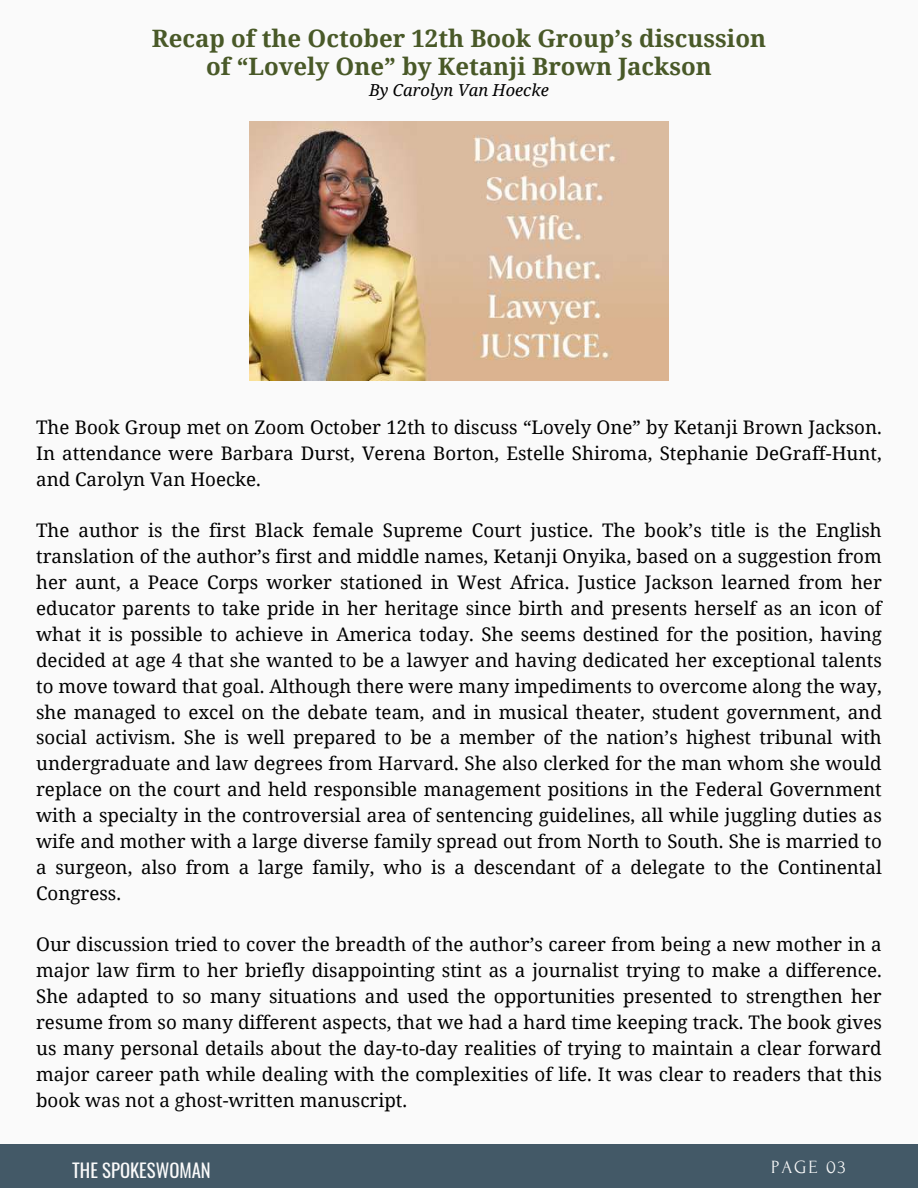
<style>
.page{position:relative;width:918px;height:1188px;background:#fafafa}
.page>*{position:absolute;margin:0;border:0;box-sizing:border-box;transform-origin:0 0}
.t1{font:700 24px/28.2px "Noto Serif";color:#495928;text-align:center}
.t2{font:18.75px/25.8px "Noto Serif";color:#000;text-align:justify}
.t3{font:18.75px "Oswald";color:#fafafa}
.t4{font:18.6px "Forum";letter-spacing:.1em;color:#fafafa}
.t5{font:italic 16.5px "Noto Serif";color:#000}
</style>
<div class="page">
<div style="left:0;top:1144px;width:918px;height:44px;background:#435967"></div>
<img style="left:249px;top:122px;width:420px;height:258px">
<p class="t1" style="left:152px;top:24px;width:616px">Recap of the October 12th Book Group’s discussion of “Lovely One” by Ketanji Brown Jackson</p>
<p class="t5" style="left:369px;top:78px;width:181px">By Carolyn Van Hoecke</p>
<p class="t2" style="left:36px;top:414px;width:847px">The Book Group met on Zoom October 12th to discuss “Lovely One” by Ketanji Brown Jackson.<br>In attendance were Barbara Durst, Verena Borton, Estelle Shiroma, Stephanie DeGraff-Hunt, and Carolyn Van Hoecke.</p>
<p class="t2" style="left:36px;top:517px;width:847px">The author is the first Black female Supreme Court justice. The book’s title is the English translation of the author’s first and middle names, Ketanji Onyika, based on a suggestion from her aunt, a Peace Corps worker stationed in West Africa. Justice Jackson learned from her educator parents to take pride in her heritage since birth and presents herself as an icon of what it is possible to achieve in America today. She seems destined for the position, having decided at age 4 that she wanted to be a lawyer and having dedicated her exceptional talents to move toward that goal. Although there were many impediments to overcome along the way, she managed to excel on the debate team, and in musical theater, student government, and social activism. She is well prepared to be a member of the nation’s highest tribunal with undergraduate and law degrees from Harvard. She also clerked for the man whom she would replace on the court and held responsible management positions in the Federal Government with a specialty in the controversial area of sentencing guidelines, all while juggling duties as wife and mother with a large diverse family spread out from North to South. She is married to a surgeon, also from a large family, who is a descendant of a delegate to the Continental Congress.</p>
<p class="t2" style="left:36px;top:931px;width:847px">Our discussion tried to cover the breadth of the author’s career from being a new mother in a major law firm to her briefly disappointing stint as a journalist trying to make a difference.<br>She adapted to so many situations and used the opportunities presented to strengthen her resume from so many different aspects, that we had a hard time keeping track. The book gives us many personal details about the day-to-day realities of trying to maintain a clear forward major career path while dealing with the complexities of life. It was clear to readers that this book was not a ghost-written manuscript.</p>
<p class="t3" style="left:72px;top:1155px;width:140px">THE SPOKESWOMAN</p>
<p class="t4" style="left:771px;top:1158px;width:76px">PAGE 03</p>
</div>
